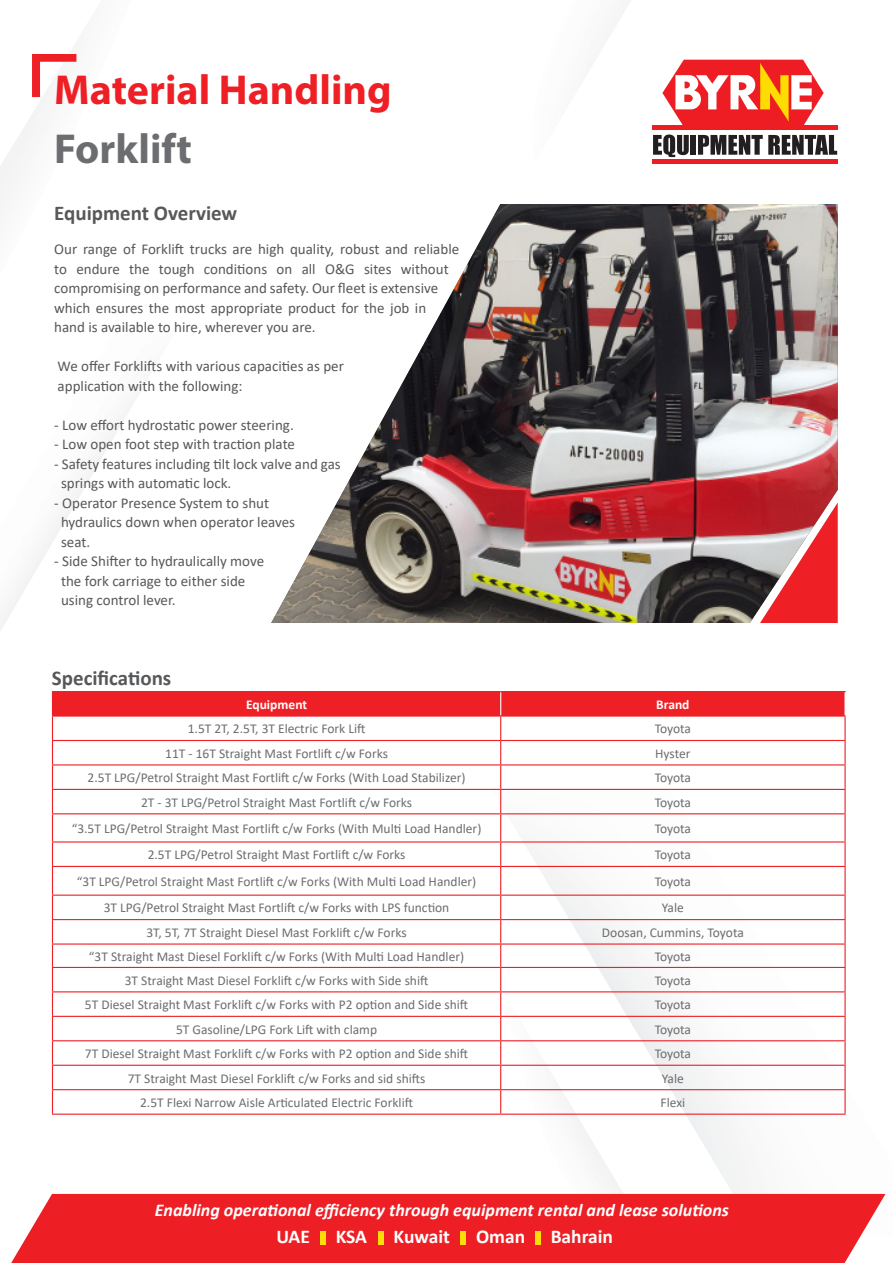
<style>
.page{position:relative;width:893px;height:1263px;background:#fff}
.page>*{position:absolute;margin:0;border:0;box-sizing:border-box;transform-origin:0 0}
.t1{font:700 42px "Myriad Pro";color:#ee2025}
.t2{font:700 42px "Myriad Pro";color:#6c6d70}
.t3{font:700 21px "Calibri";color:#57585a}
.t4{font:700 19.5px "Calibri";color:#fff}
.t5{font:italic 700 18px "Calibri";color:#fff}
.t6{font:15px/19.5px "Calibri";color:#57585a}
.t7{font:13.5px "Calibri";color:#6c6d70}
.t8{font:700 13.5px "Calibri";color:#fff}
</style>
<div class="page">
<svg style="left:0;top:54px;width:77px;height:112px"></svg>
<img style="left:271px;top:204px;width:567px;height:419px">
<svg style="left:760px;top:502px;width:78px;height:121px;background:#d75559"></svg>
<svg style="left:662px;top:60px;width:161px;height:65px"></svg>
<hr style="left:652px;top:125px;width:186px;height:4px;background:#ee1d23">
<hr style="left:652px;top:160px;width:186px;height:4px;background:#ee1d23">
<svg style="left:653px;top:135px;width:36px;height:22px"></svg>
<div style="left:691px;top:135px;width:5px;height:20px;background:#231f20"></div>
<svg style="left:698px;top:135px;width:139px;height:20px"></svg>
<hr style="left:501px;top:691px;width:345px;height:1px;background:#ee2025">
<hr style="left:52px;top:1113px;width:449px;height:2px;background:#ee2025">
<svg style="left:52px;top:691px;width:793px;height:422px"></svg>
<hr style="left:501px;top:715px;width:345px;height:2px;background:#ee2025">
<hr style="left:501px;top:740px;width:345px;height:1px;background:#ee2025">
<hr style="left:501px;top:764px;width:345px;height:1px;background:#ee2025">
<hr style="left:501px;top:789px;width:345px;height:1px;background:#ee2025">
<hr style="left:501px;top:813px;width:345px;height:1px;background:#ee2025">
<hr style="left:501px;top:841px;width:345px;height:1px;background:#ee2025">
<hr style="left:501px;top:866px;width:345px;height:1px;background:#ee2025">
<hr style="left:501px;top:894px;width:345px;height:2px;background:#ee2025">
<hr style="left:501px;top:919px;width:345px;height:1px;background:#ee2025">
<hr style="left:501px;top:943px;width:345px;height:1px;background:#ee2025">
<hr style="left:501px;top:967px;width:345px;height:1px;background:#ee2025">
<hr style="left:501px;top:991px;width:345px;height:1px;background:#ee2025">
<hr style="left:501px;top:1016px;width:345px;height:1px;background:#ee2025">
<hr style="left:501px;top:1040px;width:345px;height:1px;background:#ee2025">
<hr style="left:501px;top:1065px;width:345px;height:1px;background:#ee2025">
<hr style="left:501px;top:1089px;width:345px;height:1px;background:#ee2025">
<hr style="left:501px;top:1113px;width:345px;height:2px;background:#ee2025">
<hr style="left:844px;top:717px;width:2px;height:23px;background:#ee2025">
<hr style="left:844px;top:741px;width:2px;height:23px;background:#ee2025">
<hr style="left:844px;top:765px;width:2px;height:24px;background:#ee2025">
<hr style="left:844px;top:790px;width:2px;height:23px;background:#ee2025">
<hr style="left:844px;top:814px;width:2px;height:27px;background:#ee2025">
<hr style="left:844px;top:842px;width:2px;height:24px;background:#ee2025">
<hr style="left:844px;top:867px;width:2px;height:27px;background:#ee2025">
<hr style="left:844px;top:896px;width:2px;height:23px;background:#ee2025">
<hr style="left:844px;top:920px;width:2px;height:23px;background:#ee2025">
<hr style="left:844px;top:944px;width:2px;height:23px;background:#ee2025">
<hr style="left:844px;top:968px;width:2px;height:23px;background:#ee2025">
<hr style="left:844px;top:992px;width:2px;height:24px;background:#ee2025">
<hr style="left:844px;top:1017px;width:2px;height:23px;background:#ee2025">
<hr style="left:844px;top:1041px;width:2px;height:24px;background:#ee2025">
<hr style="left:844px;top:1066px;width:2px;height:23px;background:#ee2025">
<hr style="left:844px;top:1090px;width:2px;height:23px;background:#ee2025">
<div style="left:11px;top:1194px;width:874px;height:69px;background:#ed1f25"></div>
<div style="left:320px;top:1231px;width:5px;height:13px;background:#fade07"></div>
<div style="left:378px;top:1231px;width:5px;height:13px;background:#fade07"></div>
<div style="left:460px;top:1231px;width:6px;height:13px;background:#fade07"></div>
<div style="left:535px;top:1231px;width:5px;height:13px;background:#fade07"></div>
<p class="t1" style="left:54px;top:63px;width:339px">Material Handling</p>
<p class="t2" style="left:54px;top:121px;width:139px">Forklift</p>
<p class="t3" style="left:54px;top:198px;width:185px">Equipment Overview</p>
<p class="t6" style="left:54px;top:239px;width:406px">Our range of Forklift trucks are high quality, robust and reliable to endure the tough conditions on all O&amp;G sites without compromising on performance and safety. Our fleet is extensive which ensures the most appropriate product for the job in hand is available to hire, wherever you are.</p>
<p class="t6" style="left:58px;top:356px;width:288px">We offer Forklifts with various capacities as per</p>
<p class="t6" style="left:58px;top:376px;width:186px">application with the following:</p>
<p class="t6" style="left:54px;top:415px;width:241px">- Low effort hydrostatic power steering.</p>
<p class="t6" style="left:54px;top:434px;width:242px">- Low open foot step with traction plate</p>
<p class="t6" style="left:54px;top:454px;width:288px">- Safety features including tilt lock valve and gas</p>
<p class="t6" style="left:61px;top:473px;width:172px">springs with automatic lock.</p>
<p class="t6" style="left:54px;top:493px;width:216px">- Operator Presence System to shut</p>
<p class="t6" style="left:61px;top:512px;width:236px">hydraulics down when operator leaves</p>
<p class="t6" style="left:61px;top:532px;width:31px">seat.</p>
<p class="t6" style="left:54px;top:551px;width:211px">- Side Shifter to hydraulically move</p>
<p class="t6" style="left:61px;top:571px;width:186px">the fork carriage to either side</p>
<p class="t6" style="left:61px;top:590px;width:116px">using control lever.</p>
<p class="t3" style="left:52px;top:663px;width:121px">Specifications</p>
<p class="t8" style="left:246px;top:695px;width:63px">Equipment</p>
<p class="t8" style="left:656px;top:695px;width:35px">Brand</p>
<p class="t7" style="left:188px;top:719px;width:179px">1.5T 2T, 2.5T, 3T Electric Fork Lift</p>
<p class="t7" style="left:655px;top:719px;width:38px">Toyota</p>
<p class="t7" style="left:165px;top:744px;width:224px">11T - 16T Straight Mast Fortlift c/w Forks</p>
<p class="t7" style="left:655px;top:744px;width:37px">Hyster</p>
<p class="t7" style="left:88px;top:768px;width:380px">2.5T LPG/Petrol Straight Mast Fortlift c/w Forks (With Load Stabilizer)</p>
<p class="t7" style="left:655px;top:768px;width:38px">Toyota</p>
<p class="t7" style="left:141px;top:793px;width:273px">2T - 3T LPG/Petrol Straight Mast Fortlift c/w Forks</p>
<p class="t7" style="left:655px;top:793px;width:38px">Toyota</p>
<p class="t7" style="left:72px;top:819px;width:411px">“3.5T LPG/Petrol Straight Mast Fortlift c/w Forks (With Multi Load Handler)</p>
<p class="t7" style="left:655px;top:819px;width:38px">Toyota</p>
<p class="t7" style="left:148px;top:845px;width:259px">2.5T LPG/Petrol Straight Mast Fortlift c/w Forks</p>
<p class="t7" style="left:655px;top:845px;width:38px">Toyota</p>
<p class="t7" style="left:77px;top:872px;width:401px">“3T LPG/Petrol Straight Mast Fortlift c/w Forks (With Multi Load Handler)</p>
<p class="t7" style="left:655px;top:872px;width:38px">Toyota</p>
<p class="t7" style="left:104px;top:898px;width:347px">3T LPG/Petrol Straight Mast Fortlift c/w Forks with LPS function</p>
<p class="t7" style="left:662px;top:898px;width:23px">Yale</p>
<p class="t7" style="left:146px;top:923px;width:262px">3T, 5T, 7T Straight Diesel Mast Forklift c/w Forks</p>
<p class="t7" style="left:602px;top:923px;width:143px">Doosan, Cummins, Toyota</p>
<p class="t7" style="left:89px;top:947px;width:377px">“3T Straight Mast Diesel Forklift c/w Forks (With Multi Load Handler)</p>
<p class="t7" style="left:655px;top:947px;width:38px">Toyota</p>
<p class="t7" style="left:125px;top:971px;width:305px">3T Straight Mast Diesel Forklift c/w Forks with Side shift</p>
<p class="t7" style="left:655px;top:971px;width:38px">Toyota</p>
<p class="t7" style="left:85px;top:995px;width:385px">5T Diesel Straight Mast Forklift c/w Forks with P2 option and Side shift</p>
<p class="t7" style="left:655px;top:995px;width:38px">Toyota</p>
<p class="t7" style="left:176px;top:1020px;width:203px">5T Gasoline/LPG Fork Lift with clamp</p>
<p class="t7" style="left:655px;top:1020px;width:38px">Toyota</p>
<p class="t7" style="left:85px;top:1044px;width:385px">7T Diesel Straight Mast Forklift c/w Forks with P2 option and Side shift</p>
<p class="t7" style="left:655px;top:1044px;width:38px">Toyota</p>
<p class="t7" style="left:128px;top:1069px;width:299px">7T Straight Mast Diesel Forklift c/w Forks and sid shifts</p>
<p class="t7" style="left:662px;top:1069px;width:23px">Yale</p>
<p class="t7" style="left:140px;top:1093px;width:274px">2.5T Flexi Narrow Aisle Articulated Electric Forklift</p>
<p class="t7" style="left:660px;top:1093px;width:26px">Flexi</p>
<p class="t5" style="left:155px;top:1198px;width:576px">Enabling operational efficiency through equipment rental and lease solutions</p>
<p class="t4" style="left:276px;top:1223px;width:35px">UAE</p>
<p class="t4" style="left:336px;top:1223px;width:33px">KSA</p>
<p class="t4" style="left:394px;top:1223px;width:58px">Kuwait</p>
<p class="t4" style="left:476px;top:1223px;width:51px">Oman</p>
<p class="t4" style="left:551px;top:1223px;width:64px">Bahrain</p>
</div>
